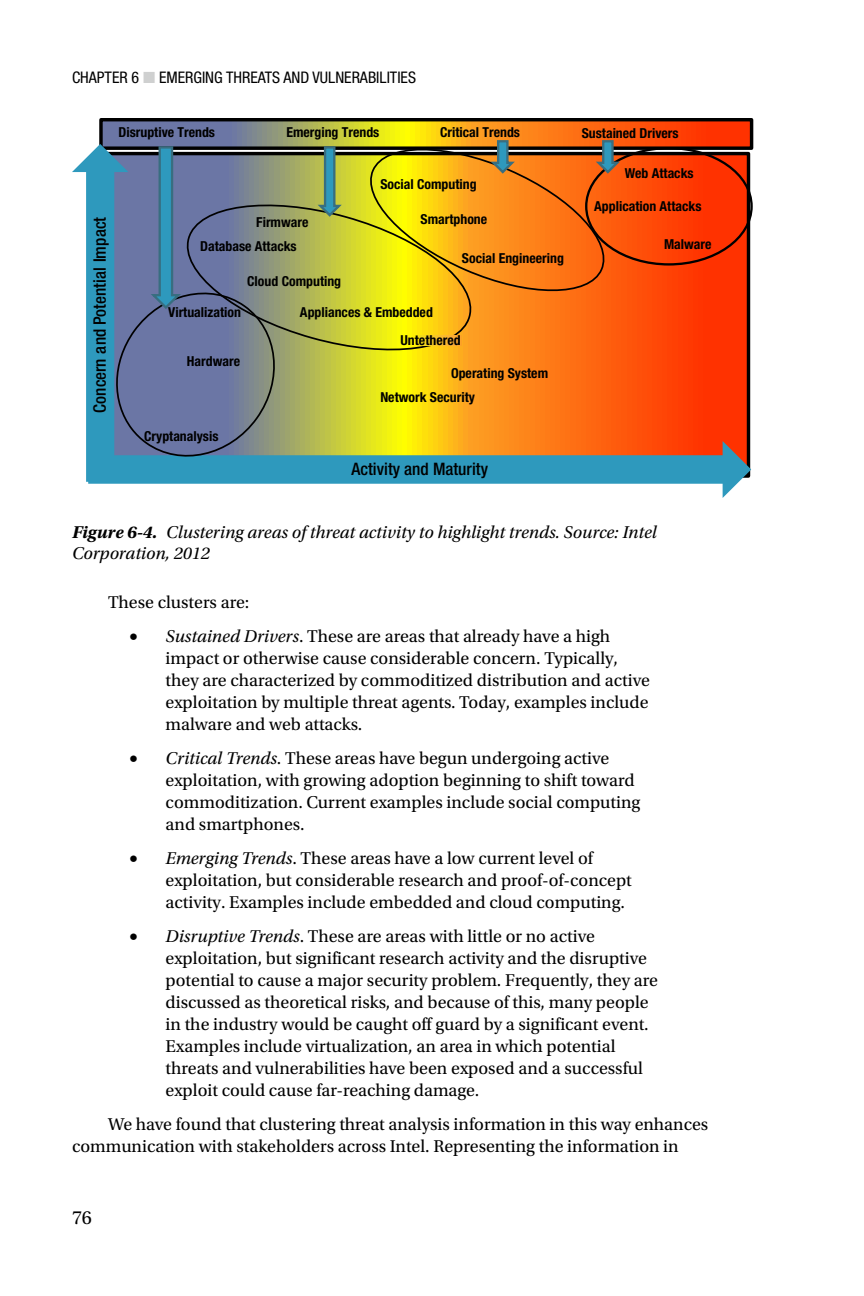
<style>
.page{position:relative;width:864px;height:1296px;background:#fff}
.page>*{position:absolute;margin:0;border:0;box-sizing:border-box;transform-origin:0 0}
.t1{font:20px "Utopia Std";color:#000}
.t2{font:18px/22px "Utopia Std";color:#000}
.t3{font:italic 18px/21px "Utopia Std";color:#000}
.t4{font:500 condensed 17.2px "Helvetica Neue";color:#000}
.t5{font:condensed 16px "Helvetica Neue";color:#000}
.t6{font:700 condensed 13.8px "Helvetica Neue";color:#000}
.s1{color:#cfd0d0}
.s2{font-weight:700}
.s3{font-style:italic}
</style>
<div class="page">
<svg style="left:103px;top:122px;width:646px;height:18px;background:#cc883f"></svg>
<div style="left:99px;top:118px;width:654px;height:32px;border:3px solid #000"></div>
<svg style="left:72px;top:140px;width:679px;height:358px;background:#b68d56"></svg>
<svg style="left:420px;top:336px;width:42px;height:10px"></svg>
<p class="t5" style="left:72px;top:69px;width:346px">CHAPTER 6 <span class="s1">■</span> EMERGING THREATS AND VULNERABILITIES</p>
<p class="t6" style="left:119px;top:123px;width:98px">Disruptive Trends</p>
<p class="t6" style="left:286px;top:123px;width:95px">Emerging Trends</p>
<p class="t6" style="left:440px;top:123px;width:81px">Critical Trends</p>
<p class="t6" style="left:582px;top:125px;width:98px">Sustained Drivers</p>
<p class="t6" style="left:380px;top:176px;width:98px">Social Computing</p>
<p class="t6" style="left:625px;top:165px;width:71px">Web Attacks</p>
<p class="t6" style="left:594px;top:197px;width:109px">Application Attacks</p>
<p class="t6" style="left:421px;top:211px;width:68px">Smartphone</p>
<p class="t4" style="left:89px;top:413px;width:198px;rotate:-90deg">Concern and Potential Impact</p>
<p class="t6" style="left:256px;top:213px;width:54px">Firmware</p>
<p class="t6" style="left:200px;top:238px;width:98px">Database Attacks</p>
<p class="t6" style="left:664px;top:236px;width:49px">Malware</p>
<p class="t6" style="left:462px;top:250px;width:103px">Social Engineering</p>
<p class="t6" style="left:247px;top:272px;width:96px">Cloud Computing</p>
<p class="t6" style="left:300px;top:304px;width:134px">Appliances &amp; Embedded</p>
<p class="t6" style="left:168px;top:304px;width:74px">Virtualization</p>
<p class="t6" style="left:401px;top:332px;width:62px">Untethered</p>
<p class="t6" style="left:187px;top:353px;width:55px">Hardware</p>
<p class="t6" style="left:451px;top:364px;width:99px">Operating System</p>
<p class="t6" style="left:380px;top:389px;width:96px">Network Security</p>
<p class="t6" style="left:144px;top:428px;width:76px">Cryptanalysis</p>
<p class="t4" style="left:352px;top:459px;width:138px">Activity and Maturity</p>
<p class="t3" style="left:72px;top:522px;width:586px"><span class="s2">Figure 6-4.</span> Clustering areas of threat activity to highlight trends. Source: Intel<br>Corporation, 2012</p>
<p class="t2" style="left:108px;top:592px;width:143px">These clusters are:</p>
<p class="t2" style="left:166px;top:626px;width:486px;text-indent:-36px">• <span class="s3">Sustained Drivers</span>. These are areas that already have a high impact or otherwise cause considerable concern. Typically, they are characterized by commoditized distribution and active exploitation by multiple threat agents. Today, examples include malware and web attacks.</p>
<p class="t2" style="left:166px;top:748px;width:476px;text-indent:-36px">• <span class="s3">Critical Trends</span>. These areas have begun undergoing active exploitation, with growing adoption beginning to shift toward commoditization. Current examples include social computing and smartphones.</p>
<p class="t2" style="left:166px;top:848px;width:468px;text-indent:-36px">• <span class="s3">Emerging Trends</span>. These areas have a low current level of exploitation, but considerable research and proof-of-concept activity. Examples include embedded and cloud computing.</p>
<p class="t2" style="left:166px;top:926px;width:494px;text-indent:-36px">• <span class="s3">Disruptive Trends</span>. These are areas with little or no active exploitation, but significant research activity and the disruptive potential to cause a major security problem. Frequently, they are discussed as theoretical risks, and because of this, many people in the industry would be caught off guard by a significant event.<br>Examples include virtualization, an area in which potential threats and vulnerabilities have been exposed and a successful exploit could cause far-reaching damage.</p>
<p class="t2" style="left:72px;top:1114px;width:638px;text-indent:36px">We have found that clustering threat analysis information in this way enhances communication with stakeholders across Intel. Representing the information in</p>
<p class="t1" style="left:72px;top:1207px;width:21px">76</p>
</div>
